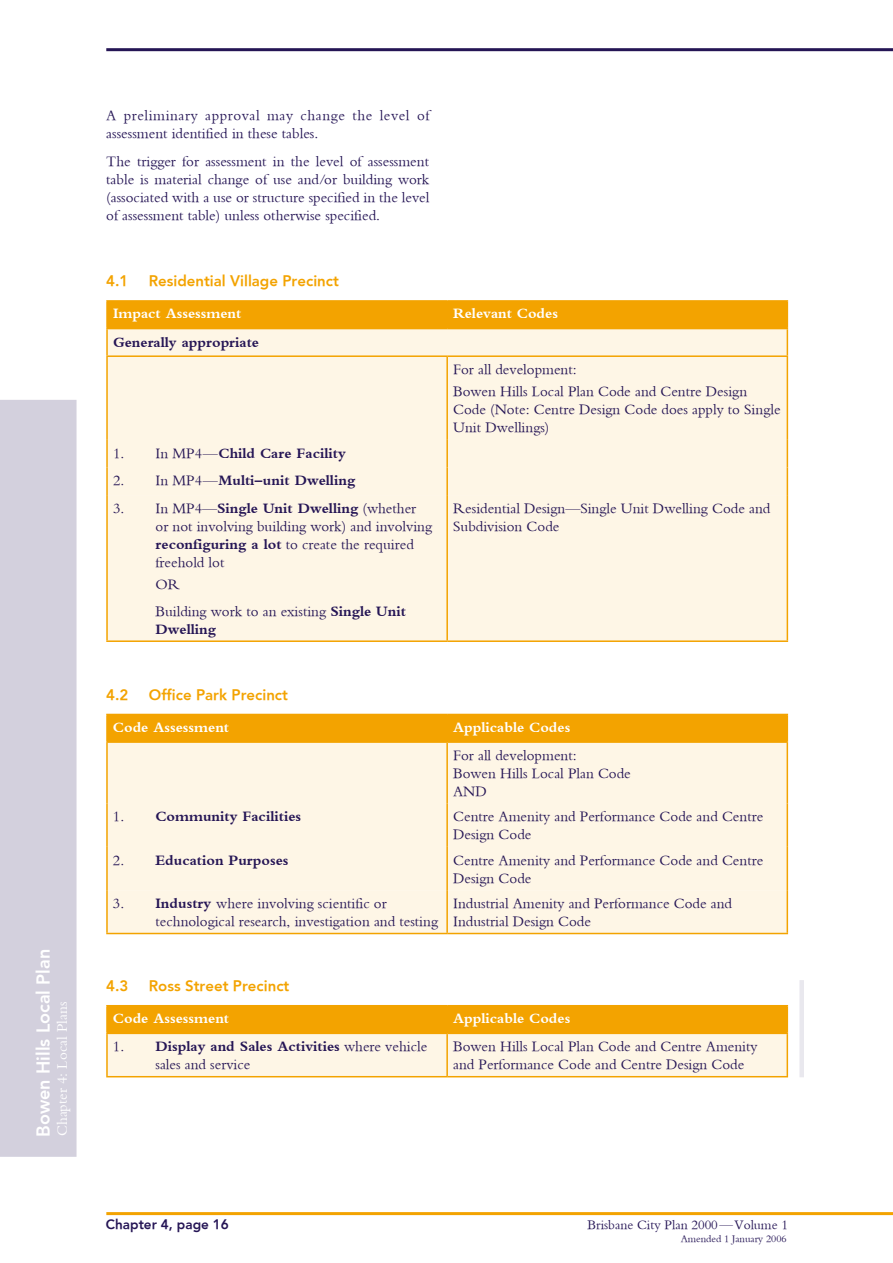
<style>
.page{position:relative;width:893px;height:1263px;background:#fff}
.page>*{position:absolute;margin:0;border:0;box-sizing:border-box;transform-origin:0 0}
.t1{font:800 18px "H Avenir";color:#fff}
.t2{font:15px/18px "Bembo";color:#251555}
.t3{font:700 15px "Bembo";color:#251555}
.t4{font:700 15px "Bembo";color:#fff}
.t5{font:15px/18px "Bembo";letter-spacing:.04em;color:#251555}
.t6{font:800 15px "H Avenir";color:#f3a300}
.t7{font:15px "Bembo";color:#fff}
.t8{font:13.5px "Bembo";color:#251555}
.t9{font:800 13.5px "H Avenir";color:#251555}
.t10{font:10.5px "Bembo";color:#251555}
.s1{font-weight:400}
.s2{font-weight:700}
</style>
<div class="page">
<hr style="left:106px;top:48px;width:787px;height:3px;background:#251555">
<div style="left:0;top:400px;width:77px;height:757px;background:#d3d0dd"></div>
<hr style="left:106px;top:1212px;width:787px;height:3px;background:#f3a300">
<div style="left:799px;top:980px;width:5px;height:97px;background:#e9e8ee"></div>
<hr style="left:106px;top:1005px;width:341px;height:1px;background:#f3a300">
<hr style="left:106px;top:1006px;width:2px;height:26px;background:#f3a300">
<hr style="left:447px;top:1005px;width:341px;height:1px;background:#f3a300">
<svg style="left:108px;top:1006px;width:680px;height:70px;background:#f9d58d"></svg>
<hr style="left:106px;top:1032px;width:341px;height:2px;background:#f3a300">
<hr style="left:106px;top:1034px;width:2px;height:42px;background:#f3a300">
<hr style="left:447px;top:1032px;width:341px;height:2px;background:#f3a300">
<hr style="left:446px;top:1034px;width:2px;height:42px;background:#f3a300">
<hr style="left:787px;top:1034px;width:1px;height:42px;background:#f3a300">
<hr style="left:106px;top:1076px;width:341px;height:1px;background:#f3a300">
<hr style="left:447px;top:1076px;width:341px;height:1px;background:#f3a300">
<div style="left:108px;top:357px;width:679px;height:138px;background:#fef6e6"></div>
<div style="left:108px;top:495px;width:679px;height:145px;background:#fef6e6"></div>
<hr style="left:106px;top:300px;width:341px;height:2px;background:#f3a300">
<hr style="left:106px;top:302px;width:2px;height:26px;background:#f3a300">
<hr style="left:447px;top:300px;width:341px;height:2px;background:#f3a300">
<hr style="left:106px;top:328px;width:341px;height:1px;background:#f3a300">
<hr style="left:106px;top:329px;width:2px;height:26px;background:#f3a300">
<svg style="left:107px;top:301px;width:681px;height:54px;background:#f8ca6c"></svg>
<hr style="left:106px;top:355px;width:341px;height:2px;background:#f3a300">
<hr style="left:106px;top:357px;width:2px;height:83px;background:#f3a300">
<hr style="left:447px;top:355px;width:341px;height:2px;background:#f3a300">
<hr style="left:446px;top:357px;width:2px;height:83px;background:#f3a300">
<hr style="left:787px;top:357px;width:1px;height:83px;background:#f3a300">
<hr style="left:106px;top:440px;width:2px;height:27px;background:#f3a300">
<hr style="left:446px;top:440px;width:2px;height:27px;background:#f3a300">
<hr style="left:106px;top:467px;width:2px;height:28px;background:#f3a300">
<hr style="left:446px;top:467px;width:2px;height:28px;background:#f3a300">
<svg style="left:787px;top:440px;width:1px;height:55px"></svg>
<hr style="left:106px;top:495px;width:2px;height:145px;background:#f3a300">
<hr style="left:446px;top:495px;width:2px;height:145px;background:#f3a300">
<hr style="left:787px;top:495px;width:1px;height:145px;background:#f3a300">
<hr style="left:106px;top:640px;width:341px;height:2px;background:#f3a300">
<hr style="left:447px;top:640px;width:341px;height:2px;background:#f3a300">
<div style="left:108px;top:743px;width:679px;height:147px;background:#fef6e6"></div>
<div style="left:108px;top:890px;width:679px;height:43px;background:#fef6e6"></div>
<hr style="left:106px;top:714px;width:341px;height:1px;background:#f3a300">
<hr style="left:106px;top:715px;width:2px;height:26px;background:#f3a300">
<div style="left:108px;top:714px;width:680px;height:27px;background:#f3a300"></div>
<hr style="left:106px;top:741px;width:341px;height:2px;background:#f3a300">
<hr style="left:106px;top:743px;width:2px;height:60px;background:#f3a300">
<hr style="left:447px;top:741px;width:341px;height:2px;background:#f3a300">
<hr style="left:446px;top:743px;width:2px;height:60px;background:#f3a300">
<hr style="left:787px;top:743px;width:1px;height:60px;background:#f3a300">
<hr style="left:106px;top:803px;width:2px;height:44px;background:#f3a300">
<hr style="left:446px;top:803px;width:2px;height:44px;background:#f3a300">
<hr style="left:787px;top:803px;width:1px;height:44px;background:#f3a300">
<hr style="left:106px;top:847px;width:2px;height:43px;background:#f3a300">
<hr style="left:446px;top:847px;width:2px;height:43px;background:#f3a300">
<hr style="left:787px;top:847px;width:1px;height:43px;background:#f3a300">
<hr style="left:106px;top:890px;width:2px;height:43px;background:#f3a300">
<hr style="left:446px;top:890px;width:2px;height:43px;background:#f3a300">
<hr style="left:787px;top:890px;width:1px;height:43px;background:#f3a300">
<hr style="left:106px;top:933px;width:341px;height:1px;background:#f3a300">
<hr style="left:447px;top:933px;width:341px;height:1px;background:#f3a300">
<p class="t1" style="left:33px;top:1137px;width:190px;rotate:-90deg">Bowen Hills Local Plan</p>
<p class="t7" style="left:53px;top:1136px;width:136px;rotate:-90deg">Chapter 4: Local Plans</p>
<p class="t5" style="left:106px;top:106px;width:325px">A preliminary approval may change the level of assessment identified in these tables.</p>
<p class="t2" style="left:106px;top:152px;width:325px;text-align:justify">The trigger for assessment in the level of assessment table is material change of use and/or building work (associated with a use or structure specified in the level of assessment table) unless otherwise specified.</p>
<p class="t6" style="left:106px;top:272px;width:19px">4.1</p>
<p class="t6" style="left:149px;top:272px;width:192px">Residential Village Precinct</p>
<p class="t4" style="left:113px;top:305px;width:130px">Impact Assessment</p>
<p class="t4" style="left:453px;top:305px;width:106px">Relevant Codes</p>
<p class="t3" style="left:113px;top:334px;width:148px">Generally appropriate</p>
<p class="t2" style="left:453px;top:358px;width:295px;line-height:22.2px">For all development:<br>Bowen Hills Local Plan Code and Centre Design</p>
<p class="t2" style="left:453px;top:400px;width:329px">Code (Note: Centre Design Code does apply to Single<br>Unit Dwellings)</p>
<p class="t3" style="left:113px;top:444px;width:234px"><span class="s1">1. In MP4—</span>Child Care Facility</p>
<p class="t3" style="left:113px;top:472px;width:244px"><span class="s1">2. In MP4—</span>Multi–unit Dwelling</p>
<p class="t2" style="left:156px;top:499px;width:278px;text-indent:-43px">3. In MP4—<span class="s2">Single Unit Dwelling</span> (whether or not involving building work) and involving <span class="s2">reconfiguring a lot</span> to create the required freehold lot</p>
<p class="t2" style="left:156px;top:571px;width:252px;line-height:26.5px">OR<br>Building work to an existing <span class="s2">Single Unit</span></p>
<p class="t3" style="left:156px;top:620px;width:62px">Dwelling</p>
<p class="t2" style="left:453px;top:499px;width:319px">Residential Design—Single Unit Dwelling Code and<br>Subdivision Code</p>
<p class="t6" style="left:106px;top:686px;width:24px">4.2</p>
<p class="t6" style="left:149px;top:686px;width:141px">Office Park Precinct</p>
<p class="t4" style="left:113px;top:719px;width:118px">Code Assessment</p>
<p class="t4" style="left:453px;top:719px;width:119px">Applicable Codes</p>
<p class="t2" style="left:453px;top:746px;width:179px">For all development:<br>Bowen Hills Local Plan Code<br>AND</p>
<p class="t3" style="left:113px;top:808px;width:190px"><span class="s1">1.</span> Community Facilities</p>
<p class="t2" style="left:453px;top:807px;width:312px">Centre Amenity and Performance Code and Centre<br>Design Code</p>
<p class="t3" style="left:113px;top:851px;width:177px"><span class="s1">2.</span> Education Purposes</p>
<p class="t2" style="left:453px;top:850px;width:312px">Centre Amenity and Performance Code and Centre<br>Design Code</p>
<p class="t2" style="left:156px;top:894px;width:284px;text-indent:-43px">3. <span class="s2">Industry</span> where involving scientific or technological research, investigation and testing</p>
<p class="t2" style="left:453px;top:894px;width:280px">Industrial Amenity and Performance Code and<br>Industrial Design Code</p>
<p class="t6" style="left:106px;top:977px;width:24px">4.3</p>
<p class="t6" style="left:149px;top:977px;width:142px">Ross Street Precinct</p>
<p class="t4" style="left:113px;top:1010px;width:118px">Code Assessment</p>
<p class="t4" style="left:453px;top:1010px;width:119px">Applicable Codes</p>
<p class="t2" style="left:156px;top:1037px;width:273px;text-indent:-43px">1. <span class="s2">Display and Sales Activities</span> where vehicle sales and service</p>
<p class="t2" style="left:453px;top:1037px;width:306px">Bowen Hills Local Plan Code and Centre Amenity and Performance Code and Centre Design Code</p>
<p class="t9" style="left:106px;top:1216px;width:124px">Chapter 4, page 1 6</p>
<p class="t8" style="left:588px;top:1217px;width:202px">Brisbane City Plan 2000—Volume 1</p>
<p class="t10" style="left:681px;top:1232px;width:107px">Amended 1 January 2006</p>
</div>
